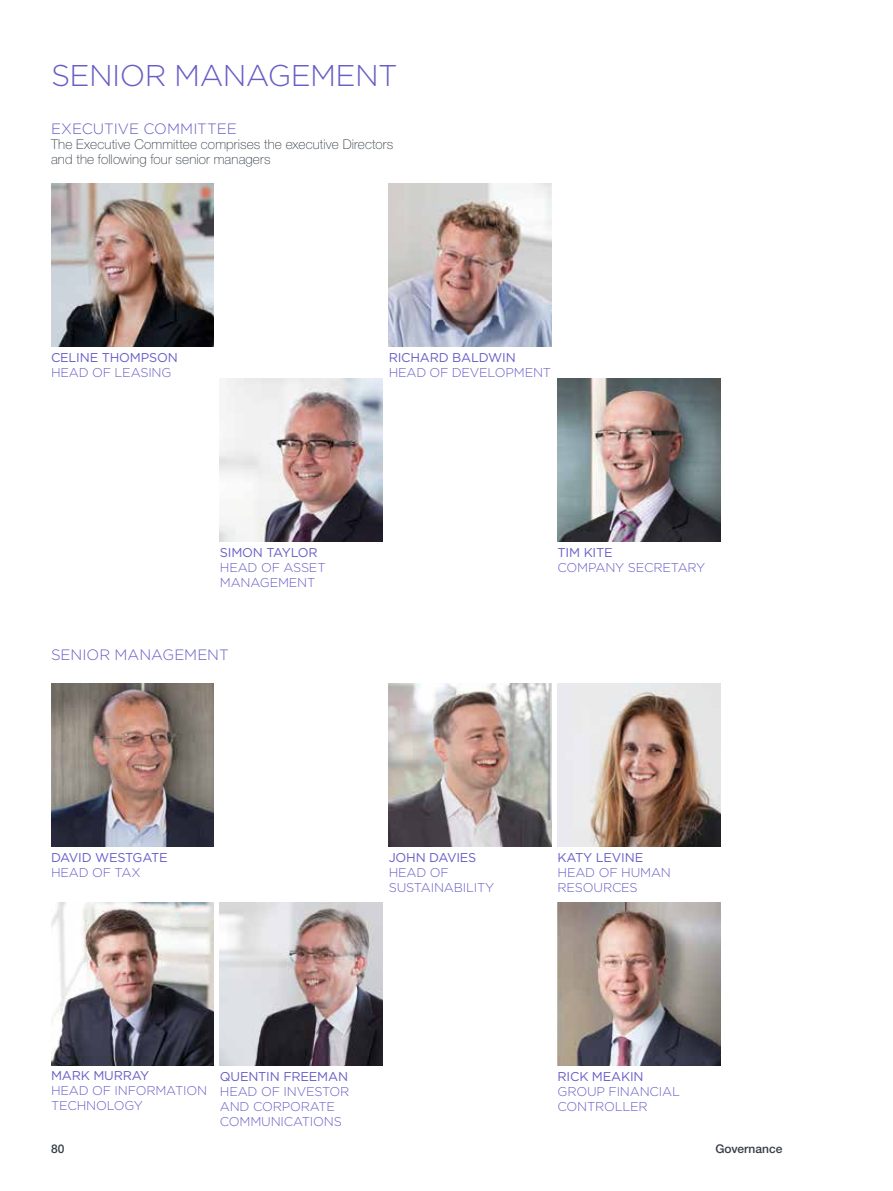
<style>
.page{position:relative;width:893px;height:1191px;background:#fff}
.page>*{position:absolute;margin:0;border:0;box-sizing:border-box;transform-origin:0 0}
.t1{font:300 30px "Gotham";letter-spacing:-.02em;color:#675dc6}
.t2{font:300 15px "Gotham";color:#675dc6}
.t3{font:100 13.5px/15px "Helvetica Neue LT Std";letter-spacing:.01em;color:#333e48}
.t4{font:300 12.75px/15px "Gotham";letter-spacing:-.015em;color:#675dc6}
.t5{font:12.75px "Gotham";letter-spacing:-.015em;color:#675dc6}
.t6{font:500 12px "Helvetica Neue LT Std";color:#333e48}
</style>
<div class="page">
<img style="left:51px;top:184px;width:162px;height:162px">
<img style="left:389px;top:184px;width:162px;height:162px">
<img style="left:558px;top:902px;width:162px;height:163px">
<img style="left:220px;top:902px;width:162px;height:163px">
<img style="left:220px;top:379px;width:162px;height:162px">
<img style="left:558px;top:379px;width:162px;height:162px">
<img style="left:51px;top:684px;width:162px;height:162px">
<img style="left:389px;top:684px;width:162px;height:162px">
<img style="left:558px;top:684px;width:162px;height:162px">
<img style="left:51px;top:902px;width:162px;height:163px">
<h1 class="t1" style="left:51px;top:59px;width:348px">SENIOR MANAGEMENT</h1>
<p class="t2" style="left:51px;top:120px;width:187px">EXECUTIVE COMMITTEE</p>
<p class="t3" style="left:51px;top:137px;width:344px">The Executive Committee comprises the executive Directors and the following four senior managers</p>
<p class="t5" style="left:51px;top:350px;width:128px">CELINE THOMPSON</p>
<p class="t4" style="left:51px;top:364px;width:122px">HEAD OF LEASING</p>
<p class="t5" style="left:389px;top:350px;width:129px">RICHARD BALDWIN</p>
<p class="t4" style="left:389px;top:364px;width:164px">HEAD OF DEVELOPMENT</p>
<p class="t5" style="left:220px;top:545px;width:99px">SIMON TAYLOR</p>
<p class="t4" style="left:220px;top:559px;width:107px">HEAD OF ASSET<br>MANAGEMENT</p>
<p class="t2" style="left:51px;top:646px;width:179px">SENIOR MANAGEMENT</p>
<p class="t5" style="left:558px;top:545px;width:57px">TIM KITE</p>
<p class="t4" style="left:558px;top:559px;width:149px">COMPANY SECRETARY</p>
<p class="t5" style="left:51px;top:850px;width:118px">DAVID WESTGATE</p>
<p class="t4" style="left:51px;top:864px;width:91px">HEAD OF TAX</p>
<p class="t5" style="left:389px;top:850px;width:89px">JOHN DAVIES</p>
<p class="t4" style="left:389px;top:864px;width:107px">HEAD OF<br>SUSTAINABILITY</p>
<p class="t5" style="left:558px;top:850px;width:87px">KATY LEVINE</p>
<p class="t4" style="left:558px;top:864px;width:115px">HEAD OF HUMAN<br>RESOURCES</p>
<p class="t5" style="left:51px;top:1068px;width:100px">MARK MURRAY</p>
<p class="t4" style="left:51px;top:1082px;width:158px">HEAD OF INFORMATION<br>TECHNOLOGY</p>
<p class="t5" style="left:220px;top:1069px;width:130px">QUENTIN FREEMAN</p>
<p class="t4" style="left:220px;top:1083px;width:131px">HEAD OF INVESTOR<br>AND CORPORATE<br>COMMUNICATIONS</p>
<p class="t5" style="left:558px;top:1069px;width:88px">RICK MEAKIN</p>
<p class="t4" style="left:558px;top:1083px;width:124px">GROUP FINANCIAL<br>CONTROLLER</p>
<p class="t6" style="left:51px;top:1141px;width:15px">80</p>
<p class="t6" style="left:715px;top:1141px;width:69px">Governance</p>
</div>
